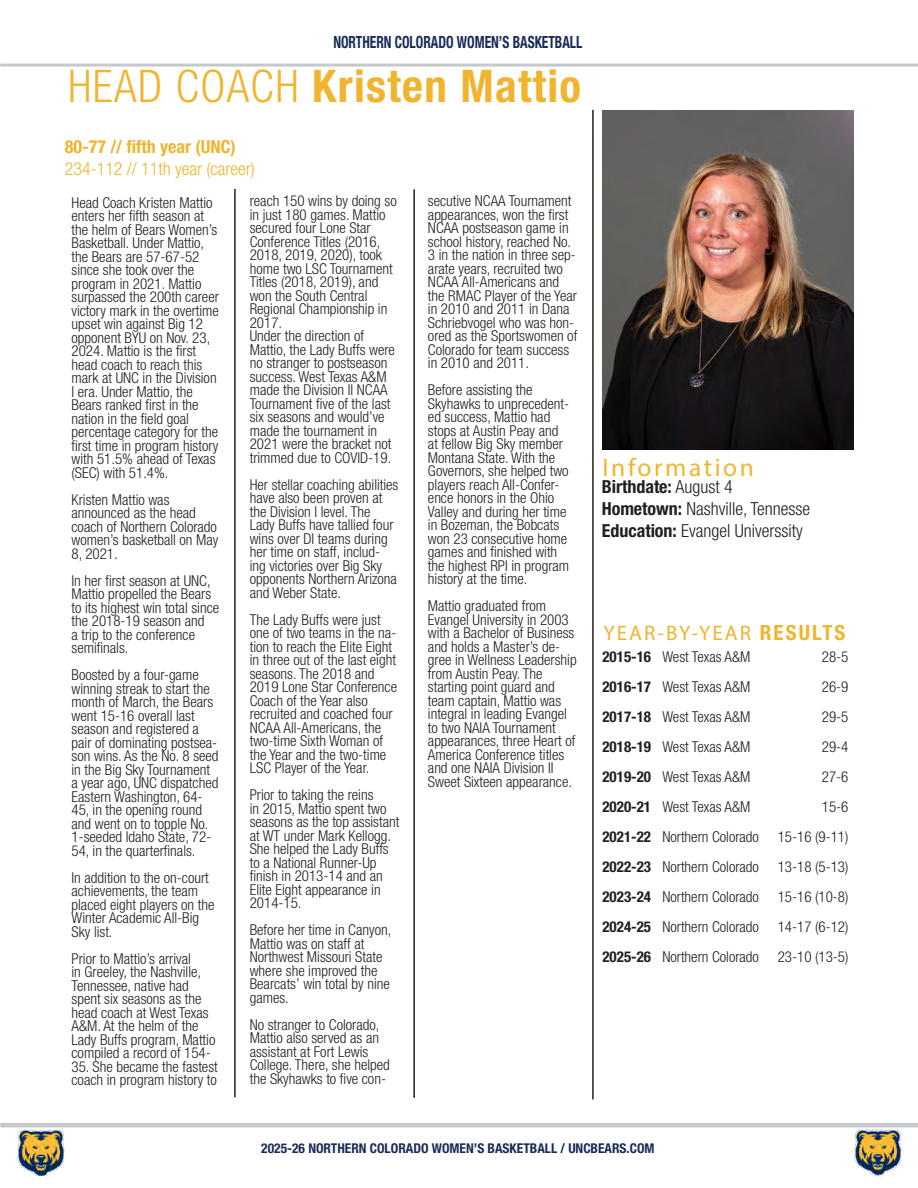
<style>
.page{position:relative;width:918px;height:1188px;background:#fff}
.page>*{position:absolute;margin:0;border:0;box-sizing:border-box;transform-origin:0 0}
.t1{font:700 condensed 45px "Helvetica Neue LT Std";letter-spacing:.03em;color:#f0b42e}
.t2{font:25.5px "Myriad Pro";letter-spacing:.1em;color:#f0b42e}
.t3{font:21px "Myriad Pro";letter-spacing:.1em;color:#f0b42e}
.t4{font:300 condensed 18px "Helvetica Neue LT Std";color:#231f20}
.t5{font:300 condensed 18px "Helvetica Neue LT Std";color:#f0b42e}
.t6{font:700 condensed 18px "Helvetica Neue LT Std";color:#f0b42e}
.t7{font:700 condensed 18px "Helvetica Neue LT Std";color:#231f20}
.t8{font:700 condensed 16.8px "Helvetica Neue LT Std";color:#1a2c57;scale:.8 1}
.t9{font:300 condensed 15px/13.5px "Helvetica Neue LT Std";color:#231f20}
.t10{font:700 condensed 13.5px "Helvetica Neue LT Std";color:#1a2c57}
.s1{font-weight:300}
.s2{font-weight:700}
.s3{font-family:"Helvetica Neue LT Std";font-weight:700;font-stretch:condensed}
</style>
<div class="page">
<hr style="left:0;top:1123px;width:918px;height:4px;background:#c7c8ca">
<hr style="left:0;top:64px;width:918px;height:3px;background:#c7c8ca">
<img style="left:17px;top:1131px;width:47px;height:45px">
<img style="left:854px;top:1130px;width:47px;height:47px">
<img style="left:602px;top:110px;width:251px;height:339px">
<hr style="left:234px;top:189px;width:2px;height:908px;background:#231f20">
<hr style="left:413px;top:189px;width:2px;height:909px;background:#231f20">
<hr style="left:592px;top:110px;width:2px;height:989px;background:#231f20">
<p class="t8" style="left:333px;top:32px;width:313px">NORTHERN COLORADO WOMEN’S BASKETBALL</p>
<p class="t1" style="left:68px;top:59px;width:514px"><span class="s1">HEAD COACH</span> Kristen Mattio</p>
<p class="t6" style="left:65px;top:136px;width:173px">80-77 // fifth year (UNC)</p>
<p class="t5" style="left:65px;top:158px;width:192px">234-112 // 11th year (career)</p>
<p class="t9" style="left:72px;top:195px;width:149px">Head Coach Kristen Mattio enters her fifth season at the helm of Bears Women’s<br>Basketball. Under Mattio, the Bears are 57-67-52 since she took over the program in 2021. Mattio surpassed the 200th career victory mark in the overtime upset win against Big 12 opponent BYU on Nov. 23,<br>2024. Mattio is the first head coach to reach this mark at UNC in the Division<br>I era. Under Mattio, the<br>Bears ranked first in the nation in the field goal percentage category for the first time in program history with 51.5% ahead of Texas (SEC) with 51.4%.</p>
<p class="t9" style="left:72px;top:492px;width:148px">Kristen Mattio was announced as the head coach of Northern Colorado women’s basketball on May<br>8, 2021.</p>
<p class="t9" style="left:72px;top:573px;width:149px">In her first season at UNC,<br>Mattio propelled the Bears to its highest win total since the 2018-19 season and<br>a trip to the conference semifinals.</p>
<p class="t9" style="left:72px;top:668px;width:149px">Boosted by a four-game winning streak to start the month of March, the Bears went 15-16 overall last season and registered a pair of dominating postsea&shy;son wins. As the No. 8 seed in the Big Sky Tournament a year ago, UNC dispatched<br>Eastern Washington, 64-<br>45, in the opening round and went on to topple No.<br>1-seeded Idaho State, 72-<br>54, in the quarterfinals.</p>
<p class="t9" style="left:72px;top:870px;width:144px">In addition to the on-court achievements, the team placed eight players on the<br>Winter Academic All-Big<br>Sky list.</p>
<p class="t9" style="left:72px;top:951px;width:145px">Prior to Mattio’s arrival<br>in Greeley, the Nashville,<br>Tennessee, native had spent six seasons as the head coach at West Texas<br>A&amp;M. At the helm of the<br>Lady Buffs program, Mattio compiled a record of 154-</p>
<p class="t9" style="left:72px;top:1059px;width:148px">35. She became the fastest coach in program history to</p>
<p class="t9" style="left:250px;top:194px;width:149px">reach 150 wins by doing so in just 180 games. Mattio secured four Lone Star<br>Conference Titles (2016,<br>2018, 2019, 2020), took home two LSC Tournament<br>Titles (2018, 2019), and won the South Central<br>Regional Championship in<br>2017.</p>
<p class="t9" style="left:250px;top:329px;width:147px">Under the direction of<br>Mattio, the Lady Buffs were no stranger to postseason success. West Texas A&amp;M made the Division II NCAA<br>Tournament five of the last six seasons and would’ve made the tournament in<br>2021 were the bracket not trimmed due to COVID-19.</p>
<p class="t9" style="left:250px;top:478px;width:150px">Her stellar coaching abilities have also been proven at the Division I level. The<br>Lady Buffs have tallied four wins over DI teams during her time on staff, includ&shy;ing victories over Big Sky opponents Northern Arizona and Weber State.</p>
<p class="t9" style="left:250px;top:613px;width:149px">The Lady Buffs were just one of two teams in the na&shy;tion to reach the Elite Eight in three out of the last eight seasons. The 2018 and<br>2019 Lone Star Conference<br>Coach of the Year also recruited and coached four<br>NCAA All-Americans, the two-time Sixth Woman of the Year and the two-time<br>LSC Player of the Year.</p>
<p class="t9" style="left:250px;top:788px;width:151px">Prior to taking the reins<br>in 2015, Mattio spent two seasons as the top assistant at WT under Mark Kellogg.<br>She helped the Lady Buffs to a National Runner-Up finish in 2013-14 and an<br>Elite Eight appearance in<br>2014-15.</p>
<p class="t9" style="left:250px;top:923px;width:143px">Before her time in Canyon,<br>Mattio was on staff at<br>Northwest Missouri State where she improved the<br>Bearcats’ win total by nine games.</p>
<p class="t9" style="left:250px;top:1018px;width:142px">No stranger to Colorado,<br>Mattio also served as an assistant at Fort Lewis<br>College. There, she helped the Skyhawks to five con-</p>
<p class="t9" style="left:428px;top:194px;width:151px">secutive NCAA Tournament appearances, won the first<br>NCAA postseason game in school history, reached No.<br>3 in the nation in three sep&shy;arate years, recruited two<br>NCAA All-Americans and the RMAC Player of the Year in 2010 and 2011 in Dana<br>Schriebvogel who was hon&shy;ored as the Sportswomen of<br>Colorado for team success in 2010 and 2011.</p>
<p class="t9" style="left:428px;top:383px;width:143px">Before assisting the<br>Skyhawks to unprecedent&shy;ed success, Mattio had stops at Austin Peay and at fellow Big Sky member<br>Montana State. With the<br>Governors, she helped two players reach All-Confer&shy;ence honors in the Ohio<br>Valley and during her time in Bozeman, the Bobcats won 23 consecutive home games and finished with the highest RPI in program history at the time.</p>
<p class="t9" style="left:428px;top:599px;width:150px">Mattio graduated from<br>Evangel University in 2003 with a Bachelor of Business and holds a Master’s de&shy;gree in Wellness Leadership from Austin Peay. The starting point guard and team captain, Mattio was integral in leading Evangel to two NAIA Tournament appearances, three Heart of<br>America Conference titles and one NAIA Division II<br>Sweet Sixteen appearance.</p>
<p class="t2" style="left:602px;top:452px;width:153px">Information</p>
<p class="t7" style="left:602px;top:476px;width:133px">Birthdate: <span class="s1">August 4</span></p>
<p class="t4" style="left:602px;top:498px;width:210px"><span class="s2">Hometown:</span> Nashville, Tennesse</p>
<p class="t4" style="left:602px;top:520px;width:203px"><span class="s2">Education:</span> Evangel Universsity</p>
<p class="t3" style="left:603px;top:620px;width:244px">YEAR-BY-YEAR <span class="s3">RESULTS</span></p>
<p class="t9" style="left:602px;top:650px;width:150px"><span class="s2">2015-16</span> West Texas A&amp;M</p>
<p class="t9" style="left:822px;top:650px;width:28px">28-5</p>
<p class="t9" style="left:602px;top:680px;width:150px"><span class="s2">2016-17</span> West Texas A&amp;M</p>
<p class="t9" style="left:822px;top:680px;width:28px">26-9</p>
<p class="t9" style="left:602px;top:710px;width:150px"><span class="s2">2017-18</span> West Texas A&amp;M</p>
<p class="t9" style="left:822px;top:710px;width:28px">29-5</p>
<p class="t9" style="left:602px;top:740px;width:150px"><span class="s2">2018-19</span> West Texas A&amp;M</p>
<p class="t9" style="left:822px;top:740px;width:28px">29-4</p>
<p class="t9" style="left:602px;top:770px;width:150px"><span class="s2">2019-20</span> West Texas A&amp;M</p>
<p class="t9" style="left:822px;top:770px;width:28px">27-6</p>
<p class="t9" style="left:602px;top:800px;width:150px"><span class="s2">2020-21</span> West Texas A&amp;M</p>
<p class="t9" style="left:822px;top:800px;width:28px">15-6</p>
<p class="t9" style="left:602px;top:830px;width:247px"><span class="s2">2021-22</span> Northern Colorado 15-16 (9-11)</p>
<p class="t9" style="left:602px;top:860px;width:247px"><span class="s2">2022-23</span> Northern Colorado 13-18 (5-13)</p>
<p class="t9" style="left:602px;top:890px;width:247px"><span class="s2">2023-24</span> Northern Colorado 15-16 (10-8)</p>
<p class="t9" style="left:602px;top:920px;width:247px"><span class="s2">2024-25</span> Northern Colorado 14-17 (6-12)</p>
<p class="t9" style="left:602px;top:950px;width:247px"><span class="s2">2025-26</span> Northern Colorado 23-10 (13-5)</p>
<p class="t10" style="left:261px;top:1140px;width:395px">2025-26 NORTHERN COLORADO WOMEN’S BASKETBALL / UNCBEARS.COM</p>
</div>
